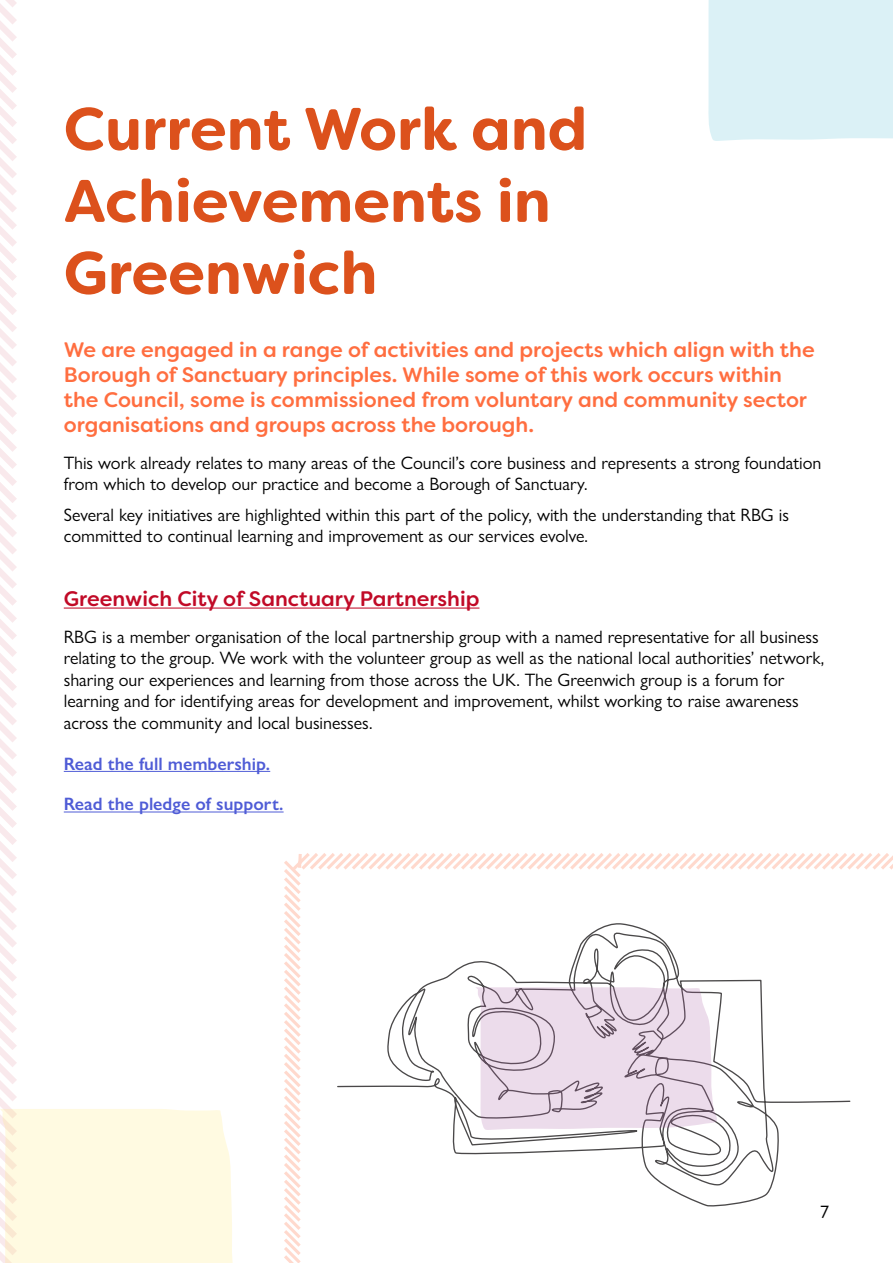
<style>
.page{position:relative;width:893px;height:1263px;background:#fff}
.page>*{position:absolute;margin:0;border:0;box-sizing:border-box;transform-origin:0 0}
.t1{font:700 60px/72px "Filson Soft";color:#dc511c}
.t2{font:500 21px/25.2px "Filson Soft";color:#ff6e40}
.t3{font:500 21px "Filson Soft";color:#c10a27}
.t4{font:18px/21.6px "Gill Sans Nova";color:#000}
.t5{font:600 18px "Gill Sans Nova";color:#4f5cd6}
</style>
<div class="page">
<hr style="left:64px;top:607px;width:415px;height:2px;background:#c10a27">
<hr style="left:64px;top:771px;width:206px;height:1px;background:#4f5cd6">
<hr style="left:64px;top:811px;width:220px;height:1px;background:#4f5cd6">
<svg style="left:0;top:0;width:240px;height:1263px"></svg>
<div style="left:708px;top:0;width:185px;height:141px;background:#dbf1f6"></div>
<svg style="left:284px;top:853px;width:609px;height:410px"></svg>
<h1 class="t1" style="left:64px;top:93px;width:525px">Current Work and<br>Achievements in<br>Greenwich</h1>
<p class="t2" style="left:64px;top:337px;width:752px">We are engaged in a range of activities and projects which align with the Borough of Sanctuary principles. While some of this work occurs within the Council, some is commissioned from voluntary and community sector organisations and groups across the borough.</p>
<p class="t4" style="left:64px;top:452px;width:759px">This work already relates to many areas of the Council’s core business and represents a strong foundation from which to develop our practice and become a Borough of Sanctuary.</p>
<p class="t4" style="left:64px;top:503px;width:727px">Several key initiatives are highlighted within this part of the policy, with the understanding that RBG is committed to continual learning and improvement as our services evolve.</p>
<p class="t3" style="left:64px;top:585px;width:417px">Greenwich City of Sanctuary Partnership</p>
<p class="t4" style="left:64px;top:625px;width:762px">RBG is a member organisation of the local partnership group with a named representative for all business relating to the group. We work with the volunteer group as well as the national local authorities’ network, sharing our experiences and learning from those across the UK. The Greenwich group is a forum for learning and for identifying areas for development and improvement, whilst working to raise awareness across the community and local businesses.</p>
<p class="t5" style="left:64px;top:752px;width:208px">Read the full membership.</p>
<p class="t5" style="left:64px;top:793px;width:221px">Read the pledge of support.</p>
<p class="t4" style="left:820px;top:1201px;width:10px">7</p>
</div>
